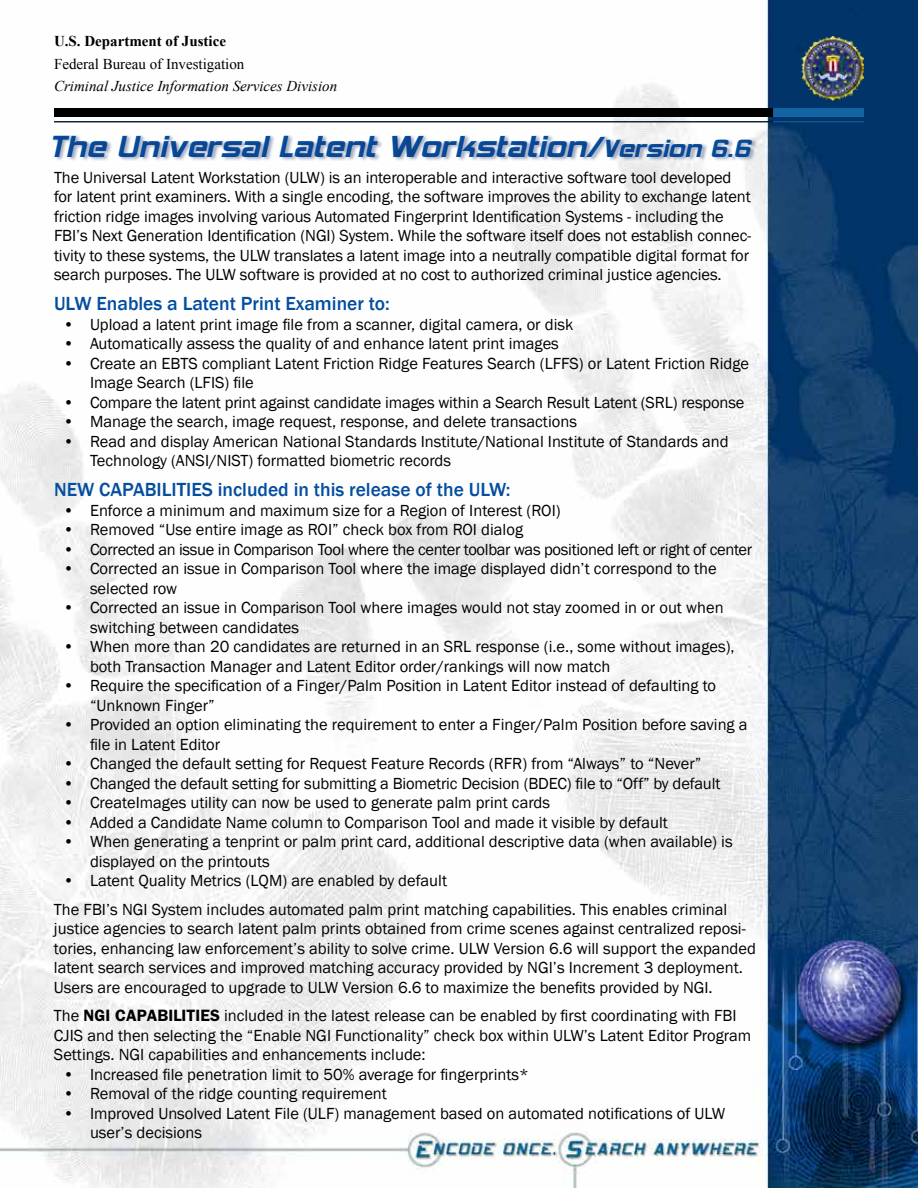
<style>
.page{position:relative;width:918px;height:1188px;background:#fff}
.page>*{position:absolute;margin:0;border:0;box-sizing:border-box;transform-origin:0 0}
.t1{font:33px "Hemi Head 426";color:#044ea0}
.Heading1{font:500 19.5px "Franklin Gothic";color:#044ea0}
.t2{font:16.5px/19.5px "Franklin Gothic";color:#000}
.t3{font:16.5px "Franklin Gothic";letter-spacing:-.02em;color:#000}
.t4{font:italic 15px "Times New Roman";color:#000}
.t5{font:15px "Times New Roman";color:#000}
.t6{font:700 15px "Times New Roman";color:#000}
.s1{font-size:31.5px}
.s2{font-size:27px}
.s3{font-weight:600}
</style>
<div class="page">
<img style="left:0;top:0;width:918px;height:1188px">
<div style="left:54px;top:108px;width:810px;height:9px;background:#1364a3"></div>
<hr style="left:54px;top:121px;width:810px;height:1px;background:#1364a3">
<div style="left:54px;top:108px;width:719px;height:9px;background:#000"></div>
<hr style="left:54px;top:121px;width:719px;height:1px;background:#000">
<img style="left:801px;top:36px;width:63px;height:64px">
<div style="left:53px;top:135px;width:705px;height:27px;background:#19336d;opacity:.4"></div>
<p class="t6" style="left:54px;top:31px;width:174px">U.S. Department of Justice</p>
<p class="t5" style="left:54px;top:54px;width:192px">Federal Bureau of Investigation</p>
<p class="t4" style="left:54px;top:76px;width:285px">Criminal Justice Information Services Division</p>
<p class="t1" style="left:48px;top:133px;width:704px">The Universal Latent Workstation<span class="s1">/</span><span class="s2">Version 6.6</span></p>
<p class="t2" style="left:54px;top:168px;width:699px">The Universal Latent Workstation (ULW) is an interoperable and interactive software tool developed for latent print examiners. With a single encoding, the software improves the ability to exchange latent friction ridge images involving various Automated Fingerprint Identification Systems - including the FBI’s Next Generation Identification (NGI) System. While the software itself does not establish connec&shy;tivity to these systems, the ULW translates a latent image into a neutrally compatible digital format for search purposes. The ULW software is provided at no cost to authorized criminal justice agencies.</p>
<p class="Heading1" style="left:54px;top:292px;width:337px">ULW Enables a Latent Print Examiner to:</p>
<p class="t2" style="left:63px;top:315px;width:512px">• Upload a latent print image file from a scanner, digital camera, or disk</p>
<p class="t2" style="left:63px;top:334px;width:497px">• Automatically assess the quality of and enhance latent print images</p>
<p class="t2" style="left:90px;top:354px;width:661px;text-indent:-27px">• Create an EBTS compliant Latent Friction Ridge Features Search (LFFS) or Latent Friction Ridge<br>Image Search (LFIS) file</p>
<p class="t2" style="left:63px;top:393px;width:683px">• Compare the latent print against candidate images within a Search Result Latent (SRL) response</p>
<p class="t2" style="left:63px;top:412px;width:516px">• Manage the search, image request, response, and delete transactions</p>
<p class="t2" style="left:90px;top:432px;width:640px;text-indent:-27px">• Read and display American National Standards Institute/National Institute of Standards and<br>Technology (ANSI/NIST) formatted biometric records</p>
<p class="Heading1" style="left:54px;top:478px;width:458px">NEW CAPABILITIES included in this release of the ULW:</p>
<p class="t2" style="left:63px;top:501px;width:499px">• Enforce a minimum and maximum size for a Region of Interest (ROI)</p>
<p class="t2" style="left:63px;top:520px;width:462px">• Removed “Use entire image as ROI” check box from ROI dialog</p>
<p class="t3" style="left:63px;top:539px;width:691px">• Corrected an issue in Comparison Tool where the center toolbar was positioned left or right of center</p>
<p class="t2" style="left:90px;top:559px;width:628px;text-indent:-27px">• Corrected an issue in Comparison Tool where the image displayed didn’t correspond to the selected row</p>
<p class="t2" style="left:90px;top:598px;width:635px;text-indent:-27px">• Corrected an issue in Comparison Tool where images would not stay zoomed in or out when switching between candidates</p>
<p class="t2" style="left:90px;top:637px;width:646px;text-indent:-27px">• When more than 20 candidates are returned in an SRL response (i.e., some without images), both Transaction Manager and Latent Editor order/rankings will now match</p>
<p class="t2" style="left:90px;top:676px;width:628px;text-indent:-27px">• Require the specification of a Finger/Palm Position in Latent Editor instead of defaulting to “Unknown Finger”</p>
<p class="t2" style="left:90px;top:715px;width:659px;text-indent:-27px">• Provided an option eliminating the requirement to enter a Finger/Palm Position before saving a file in Latent Editor</p>
<p class="t2" style="left:63px;top:754px;width:640px">• Changed the default setting for Request Feature Records (RFR) from “Always” to “Never”</p>
<p class="t2" style="left:63px;top:774px;width:659px">• Changed the default setting for submitting a Biometric Decision (BDEC) file to “Off” by default</p>
<p class="t2" style="left:63px;top:793px;width:489px">• CreateImages utility can now be used to generate palm print cards</p>
<p class="t2" style="left:63px;top:813px;width:606px">• Added a Candidate Name column to Comparison Tool and made it visible by default</p>
<p class="t2" style="left:90px;top:832px;width:644px;text-indent:-27px">• When generating a tenprint or palm print card, additional descriptive data (when available) is displayed on the printouts</p>
<p class="t2" style="left:63px;top:871px;width:386px">• Latent Quality Metrics (LQM) are enabled by default</p>
<p class="t2" style="left:54px;top:900px;width:704px">The FBI’s NGI System includes automated palm print matching capabilities. This enables criminal justice agencies to search latent palm prints obtained from crime scenes against centralized reposi&shy;tories, enhancing law enforcement’s ability to solve crime. ULW Version 6.6 will support the expanded latent search services and improved matching accuracy provided by NGI’s Increment 3 deployment.<br>Users are encouraged to upgrade to ULW Version 6.6 to maximize the benefits provided by NGI.</p>
<p class="t2" style="left:54px;top:1006px;width:699px">The <span class="s3">NGI CAPABILITIES</span> included in the latest release can be enabled by first coordinating with FBI<br>CJIS and then selecting the “Enable NGI Functionality” check box within ULW’s Latent Editor Program<br>Settings. NGI capabilities and enhancements include:</p>
<p class="t2" style="left:63px;top:1065px;width:467px">• Increased file penetration limit to 50% average for fingerprints*</p>
<p class="t2" style="left:63px;top:1084px;width:326px">• Removal of the ridge counting requirement</p>
<p class="t2" style="left:90px;top:1104px;width:637px;text-indent:-27px">• Improved Unsolved Latent File (ULF) management based on automated notifications of ULW user’s decisions</p>
</div>
